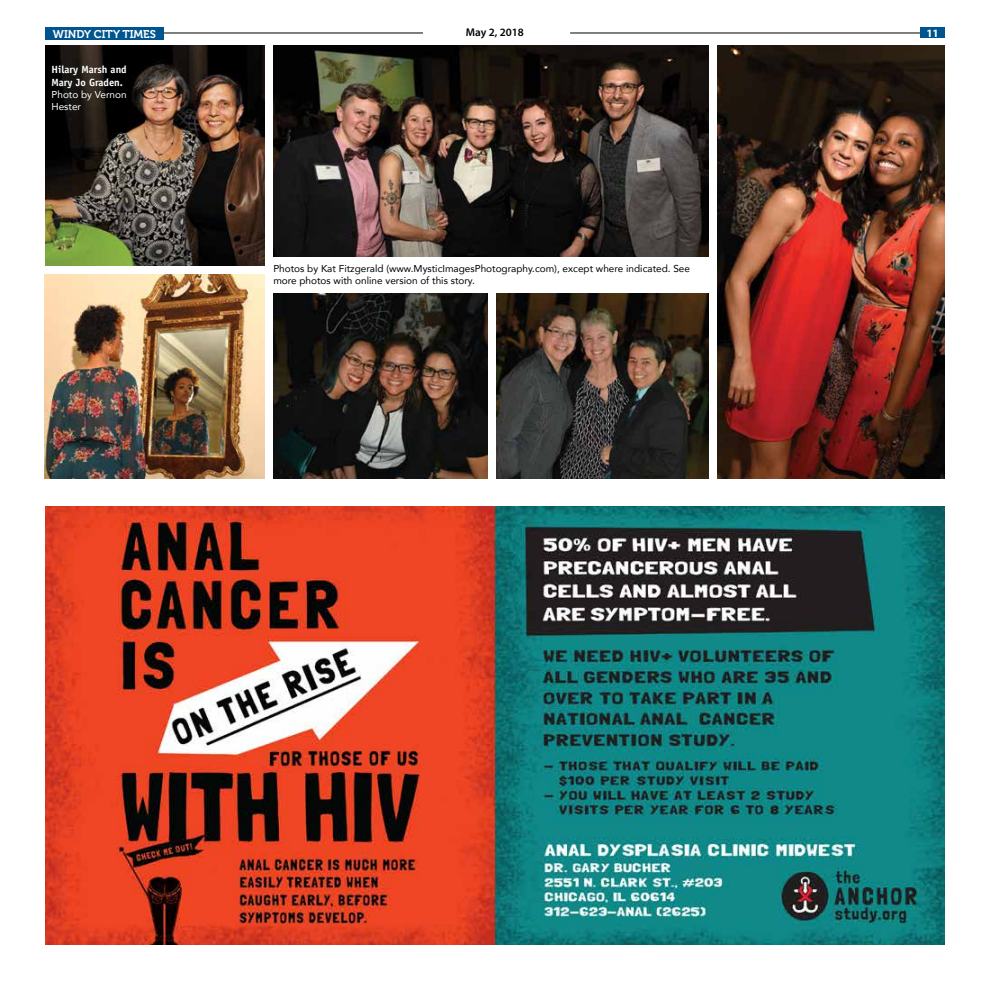
<style>
.page{position:relative;width:990px;height:990px;background:#fff}
.page>*{position:absolute;margin:0;border:0;box-sizing:border-box;transform-origin:0 0}
.t1{font:11.25px "Museo 700";color:#fff}
.t2{font:600 11.25px "Myriad Pro";color:#000}
.t3{font:700 11.25px "Myriad Pro";color:#fff}
.t4{font:700 10.5px/13.1px "Officina Sans";color:#fff}
.t5{font:10px/12px "Avenir";color:#000}
.t6{font:10px/12px "Avenir";color:#fff}
</style>
<div class="page">
<hr style="left:164px;top:33px;width:259px;height:1px;background:#000">
<hr style="left:570px;top:33px;width:374px;height:1px;background:#000">
<div style="left:920px;top:28px;width:25px;height:10px;background:#00558f"></div>
<div style="left:45px;top:28px;width:119px;height:12px;background:#00558f"></div>
<img style="left:45px;top:506px;width:900px;height:439px">
<img style="left:45px;top:45px;width:219px;height:221px">
<img style="left:45px;top:275px;width:219px;height:204px">
<img style="left:273px;top:45px;width:436px;height:212px">
<img style="left:718px;top:45px;width:227px;height:434px">
<img style="left:273px;top:293px;width:215px;height:186px">
<img style="left:497px;top:293px;width:212px;height:186px">
<p class="t1" style="left:53px;top:28px;width:105px">WINDY CITY TIMES</p>
<p class="t2" style="left:466px;top:25px;width:60px">May 2, 2018</p>
<p class="t3" style="left:926px;top:26px;width:14px">11</p>
<p class="t4" style="left:52px;top:62px;width:77px">Hilary Marsh and<br>Mary Jo Graden.</p>
<p class="t6" style="left:52px;top:88px;width:77px">Photo by Vernon<br>Hester</p>
<p class="t5" style="left:273px;top:263px;width:418px">Photos by Kat Fitzgerald (www.MysticImagesPhotography.com), except where indicated. See more photos with online version of this story.</p>
</div>
